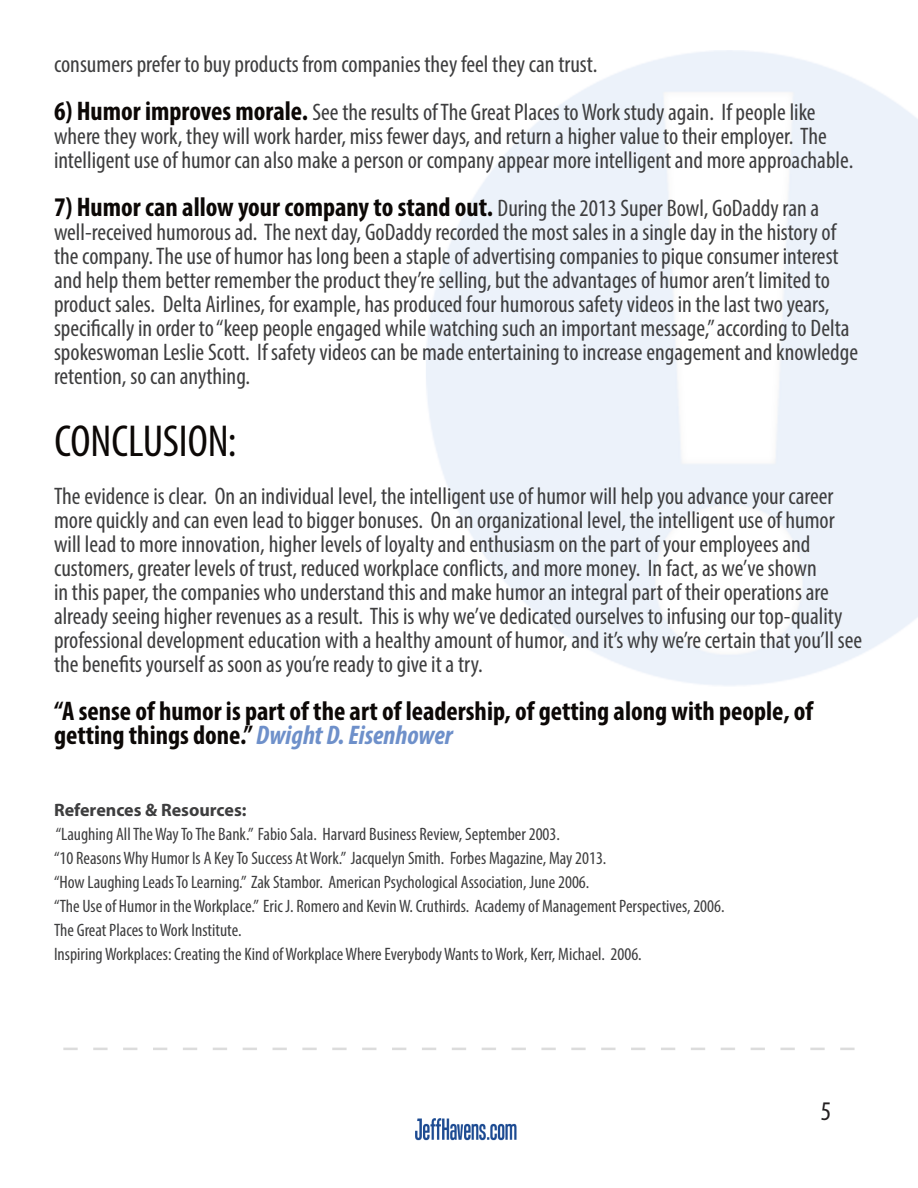
<style>
.page{position:relative;width:918px;height:1188px;background:#fff}
.page>*{position:absolute;margin:0;border:0;box-sizing:border-box;transform-origin:0 0}
.t1{font:condensed 45px "Myriad Pro";letter-spacing:-.005em;color:#0c0806}
.t2{font:700 condensed 27px/24px "Myriad Pro";color:#0c0806}
.t3{font:condensed 27px "Myriad Pro";color:#231f20}
.t4{font:condensed 24px/24px "Myriad Pro";color:#3e3e3f}
.references{font:condensed 18px "Myriad Pro";color:#3e3e3f}
.references-2{font:700 18px "Myriad Pro";color:#3e3e3f}
.s1{font-weight:700;font-size:27px;color:#0c0806}
.s2{font-weight:400;font-size:24px;color:#3e3e3f}
.s3{font-style:italic;color:#6e90ca}
</style>
<div class="page">
<img style="left:63px;top:50px;width:855px;height:1091px">
<p class="t4" style="left:54px;top:52px;width:545px">consumers prefer to buy products from companies they feel they can trust.</p>
<p class="t4" style="left:54px;top:100px;width:801px"><span class="s1">6) Humor improves morale.</span> See the results of The Great Places to Work study again. If people like where they work, they will work harder, miss fewer days, and return a higher value to their employer. The intelligent use of humor can also make a person or company appear more intelligent and more approachable.</p>
<p class="t2" style="left:54px;top:194px;width:767px">7) Humor can allow your company to stand out. <span class="s2">During the 2013 Super Bowl, GoDaddy ran a</span></p>
<p class="t4" style="left:54px;top:220px;width:806px">well-received humorous ad. The next day, GoDaddy recorded the most sales in a single day in the history of the company. The use of humor has long been a staple of advertising companies to pique consumer interest and help them better remember the product they’re selling, but the advantages of humor aren’t limited to product sales. Delta Airlines, for example, has produced four humorous safety videos in the last two years, specifically in order to “keep people engaged while watching such an important message,” according to Delta spokeswoman Leslie Scott. If safety videos can be made entertaining to increase engagement and knowledge retention, so can anything.</p>
<p class="t1" style="left:54px;top:414px;width:184px">CONCLUSION:</p>
<p class="t4" style="left:54px;top:484px;width:810px">The evidence is clear. On an individual level, the intelligent use of humor will help you advance your career more quickly and can even lead to bigger bonuses. On an organizational level, the intelligent use of humor will lead to more innovation, higher levels of loyalty and enthusiasm on the part of your employees and customers, greater levels of trust, reduced workplace conflicts, and more money. In fact, as we’ve shown<br>in this paper, the companies who understand this and make humor an integral part of their operations are already seeing higher revenues as a result. This is why we’ve dedicated ourselves to infusing our top-quality professional development education with a healthy amount of humor, and it’s why we’re certain that you’ll see the benefits yourself as soon as you’re ready to give it a try.</p>
<p class="t2" style="left:54px;top:698px;width:761px">“A sense of humor is part of the art of leadership, of getting along with people, of getting things done.” <span class="s3">Dwight D. Eisenhower</span></p>
<p class="references-2" style="left:54px;top:798px;width:194px">References &amp; Resources:</p>
<p class="references" style="left:56px;top:823px;width:506px">“Laughing All The Way To The Bank.” Fabio Sala. Harvard Business Review, September 2003.</p>
<p class="references" style="left:54px;top:847px;width:554px">“10 Reasons Why Humor Is A Key To Success At Work.” Jacquelyn Smith. Forbes Magazine, May 2013.</p>
<p class="references" style="left:54px;top:871px;width:537px">“How Laughing Leads To Learning.” Zak Stambor. American Psychological Association, June 2006.</p>
<p class="references" style="left:54px;top:895px;width:672px">“The Use of Humor in the Workplace.” Eric J. Romero and Kevin W. Cruthirds. Academy of Management Perspectives, 2006.</p>
<p class="references" style="left:54px;top:919px;width:189px">The Great Places to Work Institute.</p>
<p class="references" style="left:54px;top:943px;width:589px">Inspiring Workplaces: Creating the Kind of Workplace Where Everybody Wants to Work, Kerr, Michael. 2006.</p>
<p class="t3" style="left:821px;top:1095px;width:12px">5</p>
</div>
